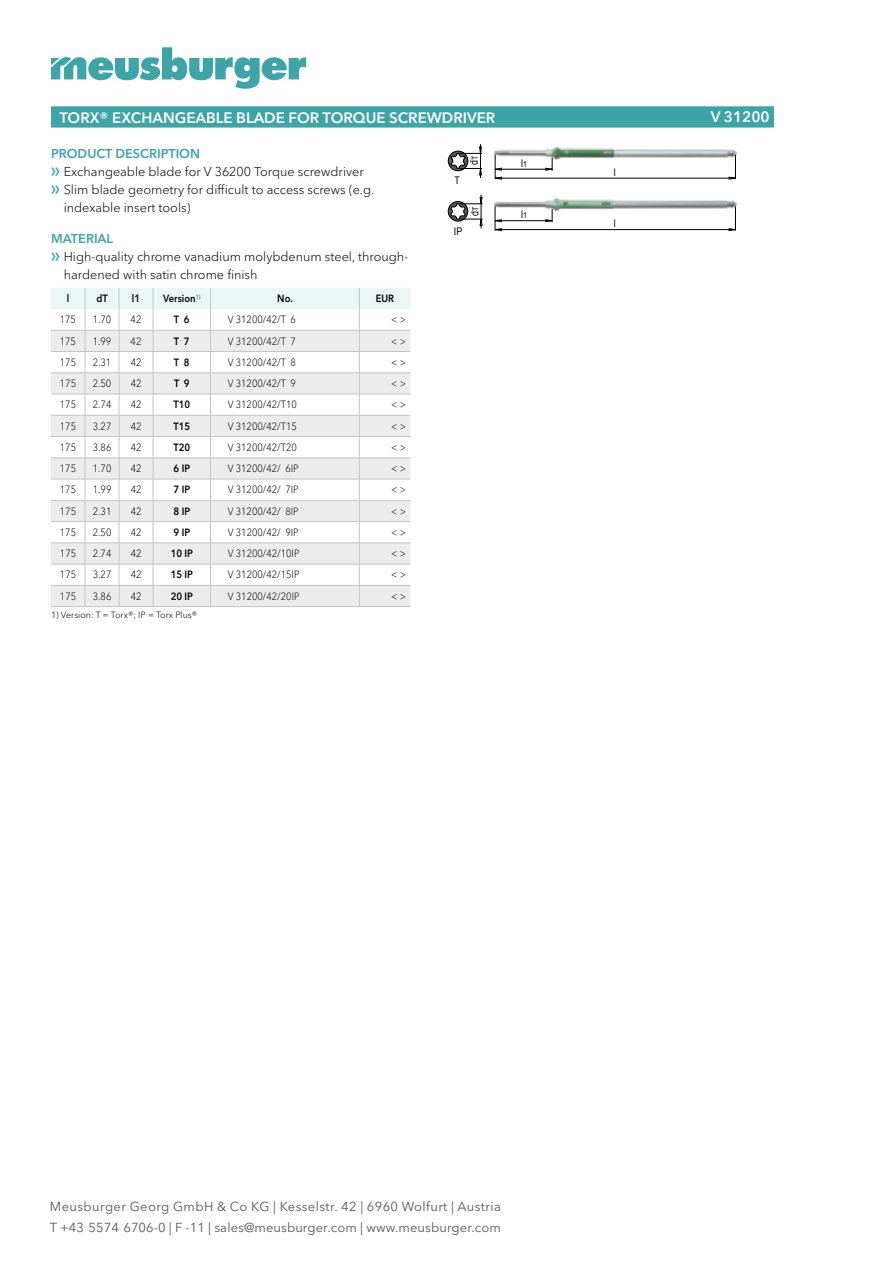
<style>
.page{position:relative;width:893px;height:1263px;background:#fff}
.page>*{position:absolute;margin:0;border:0;box-sizing:border-box;transform-origin:0 0}
.t1{font:600 15px "Avenir Next W1 G";color:#fff}
.t2{font:12.9px/20.7px "Avenir Next W1 G";letter-spacing:.01em;color:#585857}
.t3{font:300 12.75px "Avenir Next W1 G";color:#000}
.t4{font:600 12.75px "Avenir Next W1 G";color:#3da4a8}
.t5{font:300 10.5px "Avenir Next W1 G";color:#000;scale:.9 1}
.t6{font:600 10.5px "Avenir Next W1 G";color:#000;scale:.9 1}
.t7{font:10.5px "Arial";color:#000;scale:.85 1}
.t8{font:10.5px "Arial";color:#000;scale:.84 1}
.t9{font:300 9px "Avenir Next W1 G";color:#000}
.s1{font-family:"Meusburger Sonderzeichen";font-weight:400;color:#3da4a8}
.s2{font-size:8.25px}
</style>
<div class="page">
<svg style="left:51px;top:47px;width:255px;height:42px"></svg>
<svg style="left:51px;top:106px;width:723px;height:22px;background:#43a7aa"></svg>
<svg style="left:51px;top:288px;width:359px;height:318px"></svg>
<hr style="left:51px;top:606px;width:34px;height:1px;background:#c4c5c5">
<hr style="left:85px;top:606px;width:34px;height:1px;background:#c4c5c5">
<hr style="left:119px;top:606px;width:34px;height:1px;background:#c4c5c5">
<hr style="left:153px;top:606px;width:57px;height:1px;background:#c4c5c5">
<hr style="left:210px;top:606px;width:149px;height:1px;background:#c4c5c5">
<hr style="left:359px;top:606px;width:51px;height:1px;background:#c4c5c5">
<img style="left:494px;top:146px;width:243px;height:69px">
<div style="left:448px;top:151px;width:20px;height:20px;border:1px solid #000;border-radius:50%"></div>
<svg style="left:450px;top:147px;width:32px;height:28px"></svg>
<hr style="left:480px;top:144px;width:1px;height:34px;background:#000">
<div style="left:448px;top:201px;width:20px;height:20px;border:1px solid #000;border-radius:50%"></div>
<svg style="left:450px;top:197px;width:33px;height:32px"></svg>
<hr style="left:481px;top:195px;width:1px;height:33px;background:#000">
<svg style="left:545px;top:157px;width:8px;height:14px"></svg>
<hr style="left:495px;top:169px;width:57px;height:1px;background:#000">
<svg style="left:729px;top:155px;width:7px;height:24px"></svg>
<svg style="left:495px;top:155px;width:7px;height:23px"></svg>
<hr style="left:495px;top:178px;width:240px;height:1px;background:#000">
<svg style="left:545px;top:209px;width:8px;height:13px"></svg>
<hr style="left:495px;top:220px;width:57px;height:1px;background:#000">
<svg style="left:729px;top:206px;width:7px;height:25px"></svg>
<svg style="left:495px;top:206px;width:7px;height:25px"></svg>
<hr style="left:495px;top:229px;width:240px;height:1px;background:#000">
<h1 class="t1" style="left:60px;top:108px;width:437px">TORX® EXCHANGEABLE BLADE FOR TORQUE SCREWDRIVER</h1>
<h1 class="t1" style="left:711px;top:108px;width:60px">V 31200</h1>
<p class="t4" style="left:51px;top:146px;width:151px">PRODUCT DESCRIPTION</p>
<p class="t3" style="left:51px;top:164px;width:314px"><span class="s1">f</span> Exchangeable blade for V 36200 Torque screwdriver</p>
<p class="t3" style="left:51px;top:182px;width:325px"><span class="s1">f</span> Slim blade geometry for difficult to access screws (e.g.</p>
<p class="t3" style="left:64px;top:200px;width:128px">indexable insert tools)</p>
<p class="t4" style="left:51px;top:231px;width:64px">MATERIAL</p>
<p class="t3" style="left:51px;top:249px;width:359px"><span class="s1">f</span> High-quality chrome vanadium molybdenum steel, through-</p>
<p class="t3" style="left:64px;top:267px;width:195px">hardened with satin chrome finish</p>
<p class="t6" style="left:67px;top:292px;width:4px">l</p>
<p class="t6" style="left:96px;top:292px;width:14px">dT</p>
<p class="t6" style="left:132px;top:292px;width:11px">l1</p>
<p class="t6" style="left:163px;top:292px;width:43px">Version<sup>1)</sup></p>
<p class="t6" style="left:277px;top:292px;width:19px">No.</p>
<p class="t6" style="left:376px;top:292px;width:22px">EUR</p>
<p class="t5" style="left:60px;top:313px;width:20px">175</p>
<p class="t5" style="left:93px;top:313px;width:22px">1.70</p>
<p class="t5" style="left:131px;top:313px;width:14px">42</p>
<p class="t6" style="left:174px;top:313px;width:19px">T 6</p>
<p class="t5" style="left:228px;top:313px;width:77px">V 31200/42/T 6</p>
<p class="t5" style="left:391px;top:313px;width:18px">&lt; &gt;</p>
<p class="t5" style="left:60px;top:335px;width:20px">175</p>
<p class="t5" style="left:93px;top:335px;width:22px">1.99</p>
<p class="t5" style="left:131px;top:335px;width:14px">42</p>
<p class="t6" style="left:174px;top:334px;width:19px">T 7</p>
<p class="t5" style="left:228px;top:335px;width:77px">V 31200/42/T 7</p>
<p class="t5" style="left:391px;top:335px;width:18px">&lt; &gt;</p>
<p class="t5" style="left:60px;top:356px;width:20px">175</p>
<p class="t5" style="left:93px;top:356px;width:22px">2.31</p>
<p class="t5" style="left:131px;top:356px;width:14px">42</p>
<p class="t6" style="left:174px;top:356px;width:19px">T 8</p>
<p class="t5" style="left:228px;top:356px;width:77px">V 31200/42/T 8</p>
<p class="t5" style="left:391px;top:356px;width:18px">&lt; &gt;</p>
<p class="t5" style="left:60px;top:377px;width:20px">175</p>
<p class="t5" style="left:93px;top:377px;width:22px">2.50</p>
<p class="t5" style="left:131px;top:377px;width:14px">42</p>
<p class="t6" style="left:174px;top:377px;width:19px">T 9</p>
<p class="t5" style="left:228px;top:377px;width:77px">V 31200/42/T 9</p>
<p class="t5" style="left:391px;top:377px;width:18px">&lt; &gt;</p>
<p class="t5" style="left:60px;top:398px;width:20px">175</p>
<p class="t5" style="left:93px;top:398px;width:22px">2.74</p>
<p class="t5" style="left:131px;top:398px;width:14px">42</p>
<p class="t6" style="left:173px;top:398px;width:20px">T10</p>
<p class="t5" style="left:228px;top:398px;width:78px">V 31200/42/T10</p>
<p class="t5" style="left:391px;top:398px;width:18px">&lt; &gt;</p>
<p class="t5" style="left:60px;top:420px;width:20px">175</p>
<p class="t5" style="left:93px;top:420px;width:22px">3.27</p>
<p class="t5" style="left:131px;top:420px;width:14px">42</p>
<p class="t6" style="left:173px;top:420px;width:20px">T15</p>
<p class="t5" style="left:228px;top:420px;width:78px">V 31200/42/T15</p>
<p class="t5" style="left:391px;top:420px;width:18px">&lt; &gt;</p>
<p class="t5" style="left:60px;top:441px;width:20px">175</p>
<p class="t5" style="left:93px;top:441px;width:22px">3.86</p>
<p class="t5" style="left:131px;top:441px;width:14px">42</p>
<p class="t6" style="left:173px;top:441px;width:20px">T20</p>
<p class="t5" style="left:228px;top:441px;width:78px">V 31200/42/T20</p>
<p class="t5" style="left:391px;top:441px;width:18px">&lt; &gt;</p>
<p class="t5" style="left:60px;top:462px;width:20px">175</p>
<p class="t5" style="left:93px;top:462px;width:22px">1.70</p>
<p class="t5" style="left:131px;top:462px;width:14px">42</p>
<p class="t6" style="left:174px;top:462px;width:20px">6 IP</p>
<p class="t5" style="left:228px;top:462px;width:80px">V 31200/42/ 6IP</p>
<p class="t5" style="left:391px;top:462px;width:18px">&lt; &gt;</p>
<p class="t5" style="left:60px;top:483px;width:20px">175</p>
<p class="t5" style="left:93px;top:483px;width:22px">1.99</p>
<p class="t5" style="left:131px;top:483px;width:14px">42</p>
<p class="t6" style="left:174px;top:483px;width:20px">7 IP</p>
<p class="t5" style="left:228px;top:483px;width:80px">V 31200/42/ 7IP</p>
<p class="t5" style="left:391px;top:483px;width:18px">&lt; &gt;</p>
<p class="t5" style="left:60px;top:505px;width:20px">175</p>
<p class="t5" style="left:93px;top:505px;width:22px">2.31</p>
<p class="t5" style="left:131px;top:505px;width:14px">42</p>
<p class="t6" style="left:174px;top:505px;width:20px">8 IP</p>
<p class="t5" style="left:228px;top:505px;width:80px">V 31200/42/ 8IP</p>
<p class="t5" style="left:391px;top:505px;width:18px">&lt; &gt;</p>
<p class="t5" style="left:60px;top:526px;width:20px">175</p>
<p class="t5" style="left:93px;top:526px;width:22px">2.50</p>
<p class="t5" style="left:131px;top:526px;width:14px">42</p>
<p class="t6" style="left:174px;top:526px;width:20px">9 IP</p>
<p class="t5" style="left:228px;top:526px;width:80px">V 31200/42/ 9IP</p>
<p class="t5" style="left:391px;top:526px;width:18px">&lt; &gt;</p>
<p class="t5" style="left:60px;top:547px;width:20px">175</p>
<p class="t5" style="left:93px;top:547px;width:22px">2.74</p>
<p class="t5" style="left:131px;top:547px;width:14px">42</p>
<p class="t6" style="left:171px;top:547px;width:26px">10 IP</p>
<p class="t5" style="left:228px;top:547px;width:81px">V 31200/42/10IP</p>
<p class="t5" style="left:391px;top:547px;width:18px">&lt; &gt;</p>
<p class="t5" style="left:60px;top:568px;width:20px">175</p>
<p class="t5" style="left:93px;top:568px;width:22px">3.27</p>
<p class="t5" style="left:131px;top:568px;width:14px">42</p>
<p class="t6" style="left:171px;top:568px;width:26px">15 IP</p>
<p class="t5" style="left:228px;top:568px;width:81px">V 31200/42/15IP</p>
<p class="t5" style="left:391px;top:568px;width:18px">&lt; &gt;</p>
<p class="t5" style="left:60px;top:590px;width:20px">175</p>
<p class="t5" style="left:93px;top:590px;width:22px">3.86</p>
<p class="t5" style="left:131px;top:590px;width:14px">42</p>
<p class="t6" style="left:171px;top:590px;width:26px">20 IP</p>
<p class="t5" style="left:228px;top:590px;width:81px">V 31200/42/20IP</p>
<p class="t5" style="left:391px;top:590px;width:18px">&lt; &gt;</p>
<p class="t9" style="left:51px;top:609px;width:148px">1) Version: T = Torx®; IP = Torx Plus®</p>
<p class="t7" style="left:467px;top:165px;width:12px;rotate:-90deg">d<span class="s2">T</span></p>
<p class="t7" style="left:521px;top:156px;width:8px">l<span class="s2">1</span></p>
<p class="t7" style="left:614px;top:165px;width:4px">l</p>
<p class="t8" style="left:455px;top:174px;width:8px">T</p>
<p class="t7" style="left:468px;top:216px;width:12px;rotate:-90deg">d<span class="s2">T</span></p>
<p class="t7" style="left:521px;top:208px;width:8px">l<span class="s2">1</span></p>
<p class="t7" style="left:614px;top:216px;width:4px">l</p>
<p class="t7" style="left:454px;top:224px;width:11px">IP</p>
<p class="t2" style="left:50px;top:1196px;width:453px">Meusburger Georg GmbH &amp; Co KG | Kesselstr. 42 | 6960 Wolfurt | Austria<br>T +43 5574 6706-0 | F -11 | sales@meusburger.com | www.meusburger.com</p>
</div>
